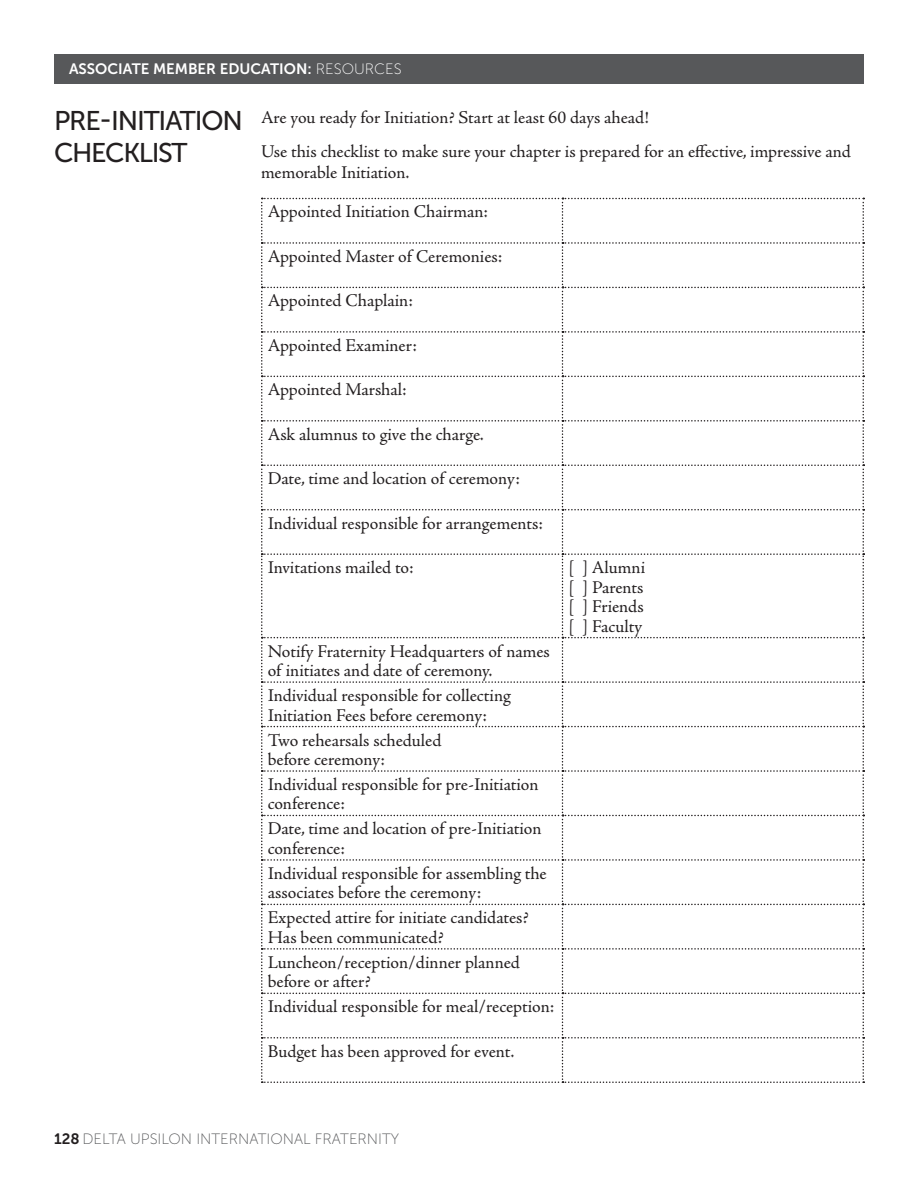
<style>
.page{position:relative;width:918px;height:1188px;background:#fff}
.page>*{position:absolute;margin:0;border:0;box-sizing:border-box;transform-origin:0 0}
.t1{font:27px/32.4px "Museo Sans 500";letter-spacing:-.045em;color:#231f20}
.t2{font:18px/19.5px "Adobe Jenson Pro";letter-spacing:-.005em;color:#231f20}
.t3{font:15px "Museo Sans 100";color:#57585a}
.t4{font:15px "Museo Sans 700";color:#fff}
.s1{font-family:"Museo Sans 100"}
.s2{font-family:"Museo Sans 700";color:#231f20}
</style>
<div class="page">
<div style="left:54px;top:54px;width:810px;height:29px;background:#57585a"></div>
<svg style="left:261px;top:198px;width:603px;height:885px"></svg>
<p class="t4" style="left:69px;top:61px;width:334px">ASSOCIATE MEMBER EDUCATION: <span class="s1">RESOURCES</span></p>
<p class="t1" style="left:54px;top:105px;width:190px">PRE-INITIATION<br>CHECKLIST</p>
<p class="t2" style="left:261px;top:108px;width:390px">Are you ready for Initiation? Start at least 60 days ahead!</p>
<p class="t2" style="left:261px;top:141px;width:591px;line-height:21px">Use this checklist to make sure your chapter is prepared for an effective, impressive and memorable Initiation.</p>
<p class="t2" style="left:268px;top:202px;width:222px">Appointed Initiation Chairman:</p>
<p class="t2" style="left:268px;top:247px;width:236px">Appointed Master of Ceremonies:</p>
<p class="t2" style="left:268px;top:291px;width:147px">Appointed Chaplain:</p>
<p class="t2" style="left:268px;top:336px;width:151px">Appointed Examiner:</p>
<p class="t2" style="left:268px;top:380px;width:140px">Appointed Marshal:</p>
<p class="t2" style="left:268px;top:425px;width:218px">Ask alumnus to give the charge.</p>
<p class="t2" style="left:268px;top:469px;width:254px">Date, time and location of ceremony:</p>
<p class="t2" style="left:268px;top:514px;width:277px">Individual responsible for arrangements:</p>
<p class="t2" style="left:268px;top:558px;width:147px">Invitations mailed to:</p>
<p class="t2" style="left:568px;top:558px;width:78px;text-align:justify">[ ] Alumni [ ] Parents [ ] Friends [ ] Faculty</p>
<p class="t2" style="left:268px;top:642px;width:284px">Notify Fraternity Headquarters of names of initiates and date of ceremony.</p>
<p class="t2" style="left:268px;top:686px;width:244px">Individual responsible for collecting<br>Initiation Fees before ceremony:</p>
<p class="t2" style="left:268px;top:730px;width:175px">Two rehearsals scheduled before ceremony:</p>
<p class="t2" style="left:268px;top:775px;width:272px">Individual responsible for pre-Initiation conference:</p>
<p class="t2" style="left:268px;top:819px;width:275px">Date, time and location of pre-Initiation conference:</p>
<p class="t2" style="left:268px;top:864px;width:280px">Individual responsible for assembling the associates before the ceremony:</p>
<p class="t2" style="left:268px;top:908px;width:262px">Expected attire for initiate candidates?<br>Has been communicated?</p>
<p class="t2" style="left:268px;top:953px;width:254px">Luncheon/reception/dinner planned before or after?</p>
<p class="t2" style="left:268px;top:997px;width:288px">Individual responsible for meal/reception:</p>
<p class="t2" style="left:268px;top:1042px;width:248px">Budget has been approved for event.</p>
<p class="t3" style="left:54px;top:1131px;width:347px"><span class="s2">128</span> DELTA UPSILON INTERNATIONAL FRATERNITY</p>
</div>
